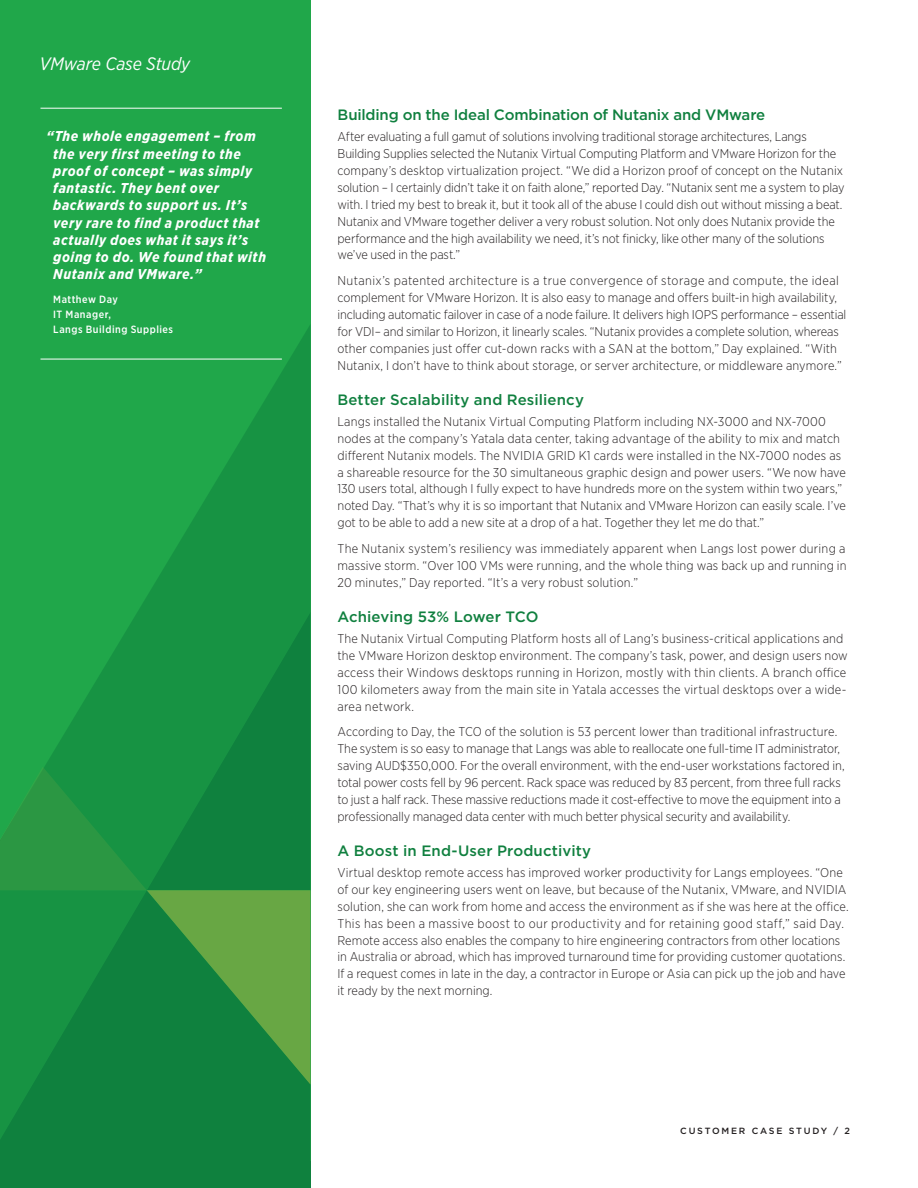
<style>
.page{position:relative;width:918px;height:1188px;background:#fff}
.page>*{position:absolute;margin:0;border:0;box-sizing:border-box;transform-origin:0 0}
.Document_Type{font:italic 18px "Gotham Narrow";letter-spacing:-.005em;color:#fff}
._4b_Subhead_1{font:500 15px "Gotham";color:#10803f}
.t1{font:italic 15px "Gotham Rounded";color:#fff}
._6a_Side_Pullquote_b{font:italic 700 14.25px/17.2px "Gotham Narrow";letter-spacing:.04em;color:#fff}
._5a_Body{font:300 12.75px/16.8px "Gotham Narrow";color:#231f20}
._6b_Side_Pullquote_a{font:500 10.5px/15px "Gotham Narrow";letter-spacing:.045em;color:#fff}
.Folio{font:500 9px "Gotham";letter-spacing:.2em;color:#231f20}
</style>
<div class="page">
<div style="left:0;top:0;width:310px;height:1160px;background:#20a74a"></div>
<svg style="left:0;top:326px;width:310px;height:862px"></svg>
<svg style="left:0;top:767px;width:310px;height:318px;background:#228f41"></svg>
<hr style="left:40px;top:108px;width:242px;height:1px;background:#fff">
<hr style="left:40px;top:359px;width:242px;height:1px;background:#fff">
<p class="t1" style="left:39px;top:54px;width:26px">VM</p>
<h1 class="Document_Type" style="left:174px;top:52px;width:21px">dy</h1>
<p class="Document_Type" style="left:39px;top:52px;width:152px">VMware Case Study</p>
<p class="_6a_Side_Pullquote_b" style="left:53px;top:128px;width:214px;text-indent:-7px">“The whole engagement – from the very first meeting to the proof of concept – was simply fantastic. They bent over backwards to support us. It’s very rare to find a product that actually does what it says it’s going to do. We found that with<br>Nutanix and VMware.”</p>
<p class="_6b_Side_Pullquote_a" style="left:53px;top:292px;width:121px">Matthew Day<br>IT Manager,<br>Langs Building Supplies</p>
<p class="_6b_Side_Pullquote_a" style="left:53px;top:154px;width:176px">Philip Cramer<br>Superintendent,<br>Miami-Dade County Public Schools</p>
<p class="_4b_Subhead_1" style="left:338px;top:105px;width:429px">Building on the Ideal Combination of Nutanix and VMware</p>
<p class="_5a_Body" style="left:338px;top:128px;width:509px">After evaluating a full gamut of solutions involving traditional storage architectures, Langs Building Supplies selected the Nutanix Virtual Computing Platform and VMware Horizon for the company’s desktop virtualization project. “We did a Horizon proof of concept on the Nutanix solution – I certainly didn’t take it on faith alone,” reported Day. “Nutanix sent me a system to play with. I tried my best to break it, but it took all of the abuse I could dish out without missing a beat.<br>Nutanix and VMware together deliver a very robust solution. Not only does Nutanix provide the performance and the high availability we need, it’s not finicky, like other many of the solutions we’ve used in the past.”</p>
<p class="_5a_Body" style="left:338px;top:272px;width:510px">Nutanix’s patented architecture is a true convergence of storage and compute, the ideal complement for VMware Horizon. It is also easy to manage and offers built-in high availability, including automatic failover in case of a node failure. It delivers high IOPS performance – essential for VDI– and similar to Horizon, it linearly scales. “Nutanix provides a complete solution, whereas other companies just offer cut-down racks with a SAN at the bottom,” Day explained. “With Nutanix, I don’t have to think about storage, or server architecture, or middleware anymore.”</p>
<p class="_4b_Subhead_1" style="left:338px;top:390px;width:248px">Better Scalability and Resiliency</p>
<p class="_5a_Body" style="left:338px;top:413px;width:510px">Langs installed the Nutanix Virtual Computing Platform including NX-3000 and NX-7000 nodes at the company’s Yatala data center, taking advantage of the ability to mix and match different Nutanix models. The NVIDIA GRID K1 cards were installed in the NX-7000 nodes as a shareable resource for the 30 simultaneous graphic design and power users. “We now have 130 users total, although I fully expect to have hundreds more on the system within two years,” noted Day. “That’s why it is so important that Nutanix and VMware Horizon can easily scale. I’ve got to be able to add a new site at a drop of a hat. Together they let me do that.”</p>
<p class="_5a_Body" style="left:338px;top:540px;width:511px;text-align:justify">The Nutanix system’s resiliency was immediately apparent when Langs lost power during a massive storm. “Over 100 VMs were running, and the whole thing was back up and running in 20 minutes,” Day reported. “It’s a very robust solution.”</p>
<p class="_4b_Subhead_1" style="left:338px;top:607px;width:203px">Achieving 53% Lower TCO</p>
<p class="_5a_Body" style="left:338px;top:630px;width:512px">The Nutanix Virtual Computing Platform hosts all of Lang’s business-critical applications and the VMware Horizon desktop environment. The company’s task, power, and design users now access their Windows desktops running in Horizon, mostly with thin clients. A branch office 100 kilometers away from the main site in Yatala accesses the virtual desktops over a wide&shy;area network.</p>
<p class="_5a_Body" style="left:338px;top:723px;width:509px">According to Day, the TCO of the solution is 53 percent lower than traditional infrastructure.<br>The system is so easy to manage that Langs was able to reallocate one full-time IT administrator, saving AUD$350,000. For the overall environment, with the end-user workstations factored in, total power costs fell by 96 percent. Rack space was reduced by 83 percent, from three full racks to just a half rack. These massive reductions made it cost-effective to move the equipment into a professionally managed data center with much better physical security and availability.</p>
<p class="_4b_Subhead_1" style="left:338px;top:841px;width:255px">A Boost in End-User Productivity</p>
<p class="_5a_Body" style="left:338px;top:864px;width:513px">Virtual desktop remote access has improved worker productivity for Langs employees. “One of our key engineering users went on leave, but because of the Nutanix, VMware, and NVIDIA solution, she can work from home and access the environment as if she was here at the office.<br>This has been a massive boost to our productivity and for retaining good staff,” said Day.<br>Remote access also enables the company to hire engineering contractors from other locations in Australia or abroad, which has improved turnaround time for providing customer quotations.<br>If a request comes in late in the day, a contractor in Europe or Asia can pick up the job and have it ready by the next morning.</p>
<p class="Folio" style="left:680px;top:1125px;width:171px">CUSTOMER CASE STUDY / 2</p>
</div>
